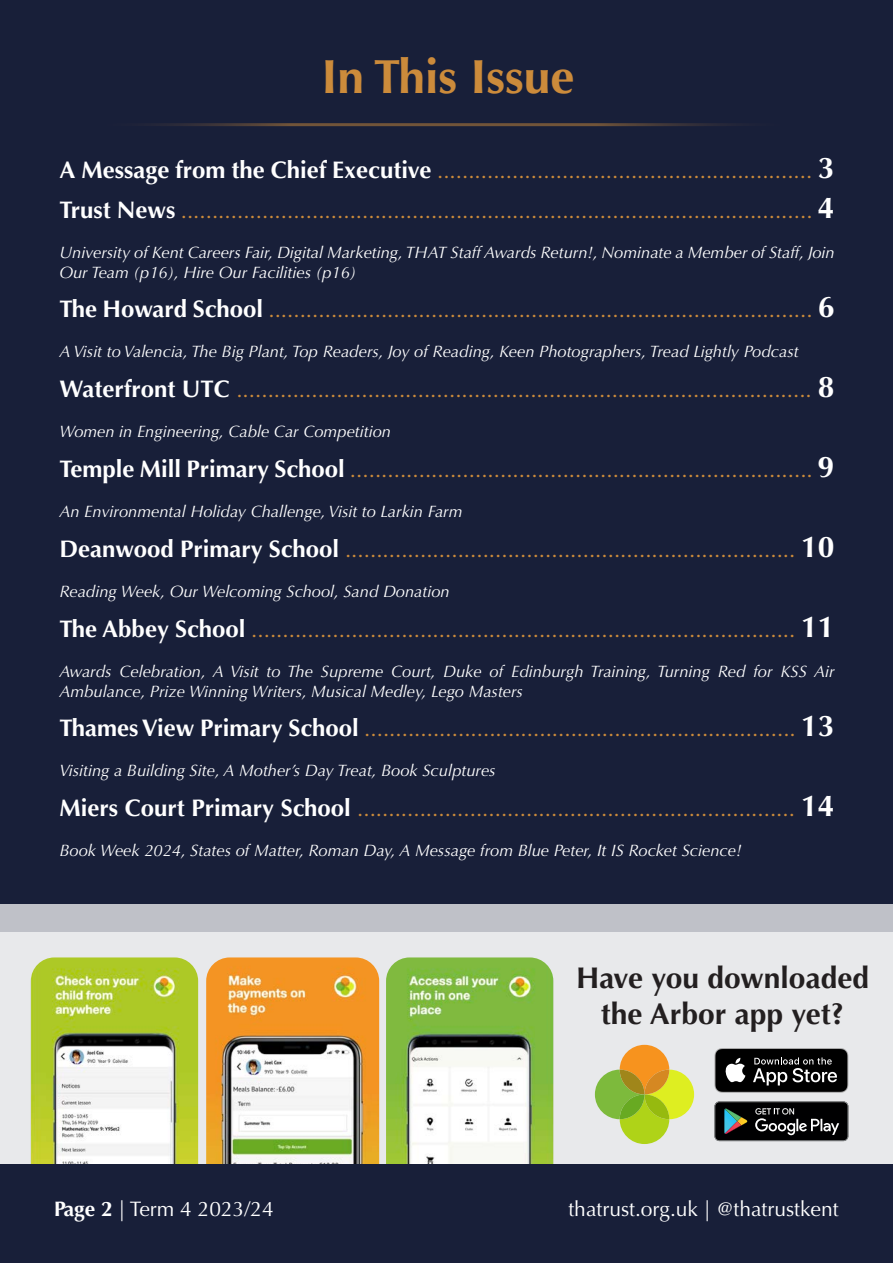
<style>
.page{position:relative;width:893px;height:1263px;background:#fff}
.page>*{position:absolute;margin:0;border:0;box-sizing:border-box;transform-origin:0 0}
.t1{font:700 48px "Optima";color:#cc8b3b}
.t2{font:700 30px "Optima";color:#231f20}
.t3{font:22.5px "Optima";color:#cc8b3b}
.t4{font:21px "Optima";color:#fff}
.t5{font:italic 16.5px/20px "Optima";color:#fff}
.s1{font-weight:700;font-size:24px;color:#fff}
.s2{font-weight:700;font-size:30px;color:#fff}
.s3{font-weight:700}
</style>
<div class="page">
<div style="left:0;top:0;width:893px;height:905px;background:#181f39"></div>
<div style="left:0;top:905px;width:893px;height:271px;background:#e8e9eb"></div>
<div style="left:620px;top:1045px;width:49px;height:49px;background:#f7931e;border-radius:50%"></div>
<div style="left:620px;top:1094px;width:49px;height:50px;background:#afd318;border-radius:25px"></div>
<div style="left:644px;top:1069px;width:50px;height:50px;background:#deee21;border-radius:25px"></div>
<div style="left:595px;top:1069px;width:49px;height:50px;background:#7dba3c;border-radius:25px"></div>
<svg style="left:620px;top:1069px;width:49px;height:50px"></svg>
<div style="left:0;top:905px;width:893px;height:27px;background:#bfc1c8"></div>
<svg style="left:714px;top:1048px;width:134px;height:45px;background:#323232"></svg>
<svg style="left:714px;top:1101px;width:134px;height:40px;background:#272a2a"></svg>
<img style="left:31px;top:957px;width:167px;height:208px">
<img style="left:206px;top:957px;width:173px;height:208px">
<img style="left:386px;top:957px;width:167px;height:208px">
<div style="left:0;top:1165px;width:893px;height:98px;background:#181f39"></div>
<hr style="left:77px;top:123px;width:733px;height:3px;background:#cc8b3b">
<p class="t1" style="left:321px;top:49px;width:255px">In This Issue</p>
<p class="t3" style="left:59px;top:157px;width:777px"><span class="s1">A Message from the Chief Executive</span> ............................................................ <span class="s2">3</span></p>
<p class="t3" style="left:59px;top:197px;width:777px"><span class="s1">Trust News</span> ..................................................................................................... <span class="s2">4</span></p>
<p class="t5" style="left:59px;top:242px;width:777px">University of Kent Careers Fair, Digital Marketing, THAT Staff Awards Return!, Nominate a Member of Staff, Join<br>Our Team (p16), Hire Our Facilities (p16)</p>
<p class="t3" style="left:59px;top:297px;width:777px"><span class="s1">The Howard School</span> ....................................................................................... <span class="s2">6</span></p>
<p class="t5" style="left:59px;top:342px;width:741px">A Visit to Valencia, The Big Plant, Top Readers, Joy of Reading, Keen Photographers, Tread Lightly Podcast</p>
<p class="t3" style="left:59px;top:377px;width:777px"><span class="s1">Waterfront UTC</span> ............................................................................................ <span class="s2">8</span></p>
<p class="t5" style="left:59px;top:422px;width:333px">Women in Engineering, Cable Car Competition</p>
<p class="t3" style="left:59px;top:456px;width:777px"><span class="s1">Temple Mill Primary School</span> .......................................................................... <span class="s2">9</span></p>
<p class="t5" style="left:59px;top:502px;width:405px">An Environmental Holiday Challenge, Visit to Larkin Farm</p>
<p class="t3" style="left:59px;top:536px;width:777px"><span class="s1">Deanwood Primary School</span> ........................................................................ <span class="s2">10</span></p>
<p class="t5" style="left:59px;top:581px;width:392px">Reading Week, Our Welcoming School, Sand Donation</p>
<p class="t3" style="left:59px;top:616px;width:777px"><span class="s1">The Abbey School</span> ....................................................................................... <span class="s2">11</span></p>
<p class="t5" style="left:59px;top:661px;width:777px">Awards Celebration, A Visit to The Supreme Court, Duke of Edinburgh Training, Turning Red for KSS Air<br>Ambulance, Prize Winning Writers, Musical Medley, Lego Masters</p>
<p class="t3" style="left:59px;top:716px;width:777px"><span class="s1">Thames View Primary School</span> ..................................................................... <span class="s2">13</span></p>
<p class="t5" style="left:59px;top:761px;width:438px">Visiting a Building Site, A Mother’s Day Treat, Book Sculptures</p>
<p class="t3" style="left:59px;top:796px;width:777px"><span class="s1">Miers Court Primary School</span> ...................................................................... <span class="s2">14</span></p>
<p class="t5" style="left:59px;top:841px;width:684px">Book Week 2024, States of Matter, Roman Day, A Message from Blue Peter, It IS Rocket Science!</p>
<p class="t2" style="left:576px;top:960px;width:294px">Have you downloaded</p>
<p class="t2" style="left:601px;top:996px;width:245px">the Arbor app yet?</p>
<p class="t4" style="left:54px;top:1197px;width:221px"><span class="s3">Page 2</span> | Term 4 2023/24</p>
<p class="t4" style="left:568px;top:1197px;width:272px">thatrust.org.uk | @thatrustkent</p>
</div>
